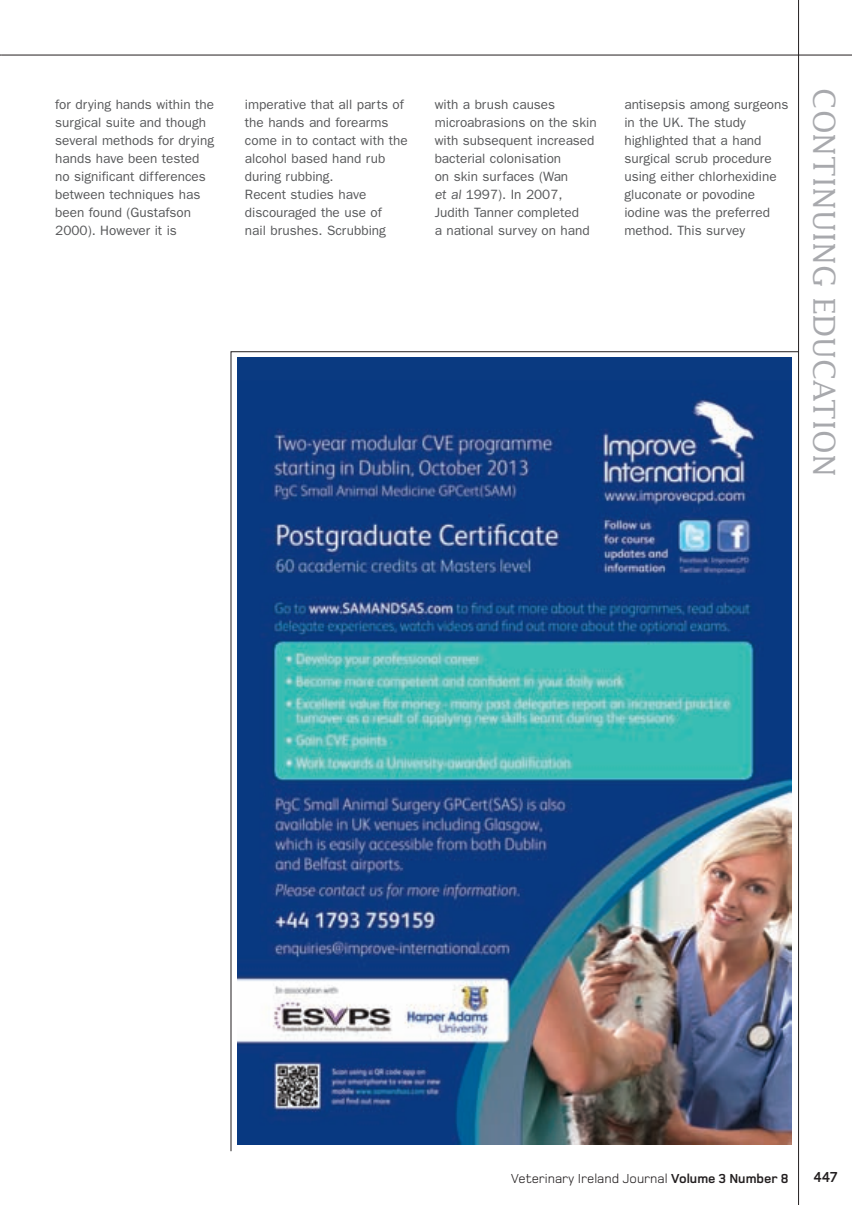
<style>
.page{position:relative;width:852px;height:1205px;background:#fff}
.page>*{position:absolute;margin:0;border:0;box-sizing:border-box;transform-origin:0 0}
.t1{font:30px "Lucida";color:#a8a9ad}
.t2{font:700 15px "Foundry Monoline";color:#231f20}
.t3{font:13.5px/18px "Franklin Gothic";color:#57585a}
.t4{font:13.5px "Foundry Monoline";color:#231f20}
.s1{font-weight:700}
</style>
<div class="page">
<hr style="left:1px;top:55px;width:850px;height:1px;background:#231f20">
<hr style="left:798px;top:0;width:1px;height:1204px;background:#231f20">
<img style="left:230px;top:351px;width:568px;height:800px">
<p class="t3" style="left:55px;top:95px;width:160px">for drying hands within the surgical suite and though several methods for drying hands have been tested no significant differences between techniques has been found (Gustafson<br>2000). However it is</p>
<p class="t3" style="left:245px;top:95px;width:164px">imperative that all parts of the hands and forearms come in to contact with the alcohol based hand rub during rubbing.<br>Recent studies have discouraged the use of<br>nail brushes. Scrubbing</p>
<p class="t3" style="left:434px;top:95px;width:163px">with a brush causes microabrasions on the skin with subsequent increased bacterial colonisation<br>on skin surfaces (Wan<br>et al 1997). In 2007,<br>Judith Tanner completed<br>a national survey on hand</p>
<p class="t3" style="left:624px;top:95px;width:166px">antisepsis among surgeons in the UK. The study highlighted that a hand surgical scrub procedure using either chlorhexidine gluconate or povodine iodine was the preferred method. This survey</p>
<h1 class="t1" style="left:842px;top:88px;width:390px;rotate:90deg">continuing education</h1>
<p class="t4" style="left:511px;top:1170px;width:279px">Veterinary Ireland Journal <span class="s1">Volume 3 Number 8</span></p>
<p class="t2" style="left:813px;top:1168px;width:25px">447</p>
</div>
